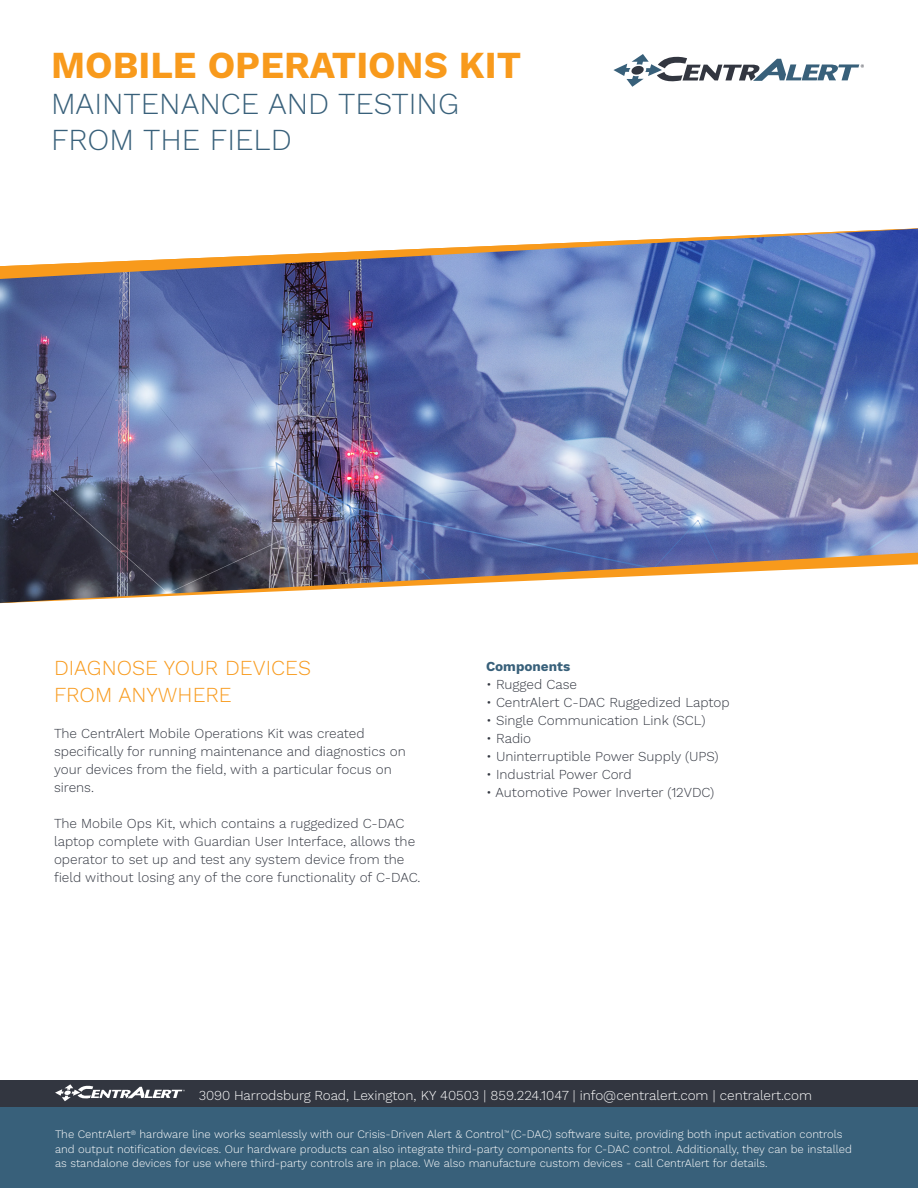
<style>
.page{position:relative;width:918px;height:1188px;background:#fff}
.page>*{position:absolute;margin:0;border:0;box-sizing:border-box;transform-origin:0 0}
.Body{font:700 37.5px "Work Sans";color:#f89a1c}
.Body-2{font:300 30px "Work Sans";color:#38607a}
.Body-3{font:300 21px "Work Sans";color:#f89a1c}
.Body-4{font:300 13.5px/18px "Work Sans";color:#323640}
.Bullets{font:300 13.5px "Work Sans";color:#323640}
.t1{font:300 13.5px "Work Sans";letter-spacing:-.005em;color:#fff}
.Bullets-2{font:700 13.5px "Work Sans";color:#38607a}
.t2{font:300 11.25px/14.2px "Work Sans";color:#fff}
</style>
<div class="page">
<div style="left:0;top:1080px;width:918px;height:36px;background:#323640"></div>
<div style="left:0;top:1107px;width:918px;height:81px;background:#38607a"></div>
<svg style="left:55px;top:1084px;width:130px;height:17px"></svg>
<svg style="left:613px;top:54px;width:251px;height:33px"></svg>
<img style="left:0;top:229px;width:918px;height:374px">
<p class="Body" style="left:51px;top:44px;width:472px">MOBILE OPERATIONS KIT</p>
<p class="Body-2" style="left:51px;top:86px;width:410px">MAINTENANCE AND TESTING</p>
<p class="Body-2" style="left:51px;top:122px;width:242px">FROM THE FIELD</p>
<p class="Body-3" style="left:54px;top:655px;width:259px">DIAGNOSE YOUR DEVICES</p>
<p class="Body-3" style="left:54px;top:682px;width:179px">FROM ANYWHERE</p>
<p class="Body-4" style="left:54px;top:725px;width:353px">The CentrAlert Mobile Operations Kit was created specifically for running maintenance and diagnostics on your devices from the field, with a particular focus on sirens.</p>
<p class="Body-4" style="left:54px;top:815px;width:368px">The Mobile Ops Kit, which contains a ruggedized C-DAC laptop complete with Guardian User Interface, allows the operator to set up and test any system device from the field without losing any of the core functionality of C-DAC.</p>
<p class="Bullets-2" style="left:486px;top:659px;width:86px">Components</p>
<p class="Bullets" style="left:486px;top:677px;width:93px">• Rugged Case</p>
<p class="Bullets" style="left:486px;top:695px;width:245px">• CentrAlert C-DAC Ruggedized Laptop</p>
<p class="Bullets" style="left:486px;top:713px;width:221px">• Single Communication Link (SCL)</p>
<p class="Bullets" style="left:486px;top:731px;width:47px">• Radio</p>
<p class="Bullets" style="left:486px;top:749px;width:234px">• Uninterruptible Power Supply (UPS)</p>
<p class="Bullets" style="left:486px;top:767px;width:147px">• Industrial Power Cord</p>
<p class="Bullets" style="left:486px;top:785px;width:230px">• Automotive Power Inverter (12VDC)</p>
<p class="t1" style="left:199px;top:1087px;width:615px">3090 Harrodsburg Road, Lexington, KY 40503 | 859.224.1047 | info@centralert.com | centralert.com</p>
<p class="t2" style="left:55px;top:1128px;width:798px">The CentrAlert<sup>®</sup> hardware line works seamlessly with our Crisis-Driven Alert &amp; Control<sup>™</sup> (C-DAC) software suite, providing both input activation controls and output notification devices. Our hardware products can also integrate third-party components for C-DAC control. Additionally, they can be installed as standalone devices for use where third-party controls are in place. We also manufacture custom devices - call CentrAlert for details.</p>
</div>
